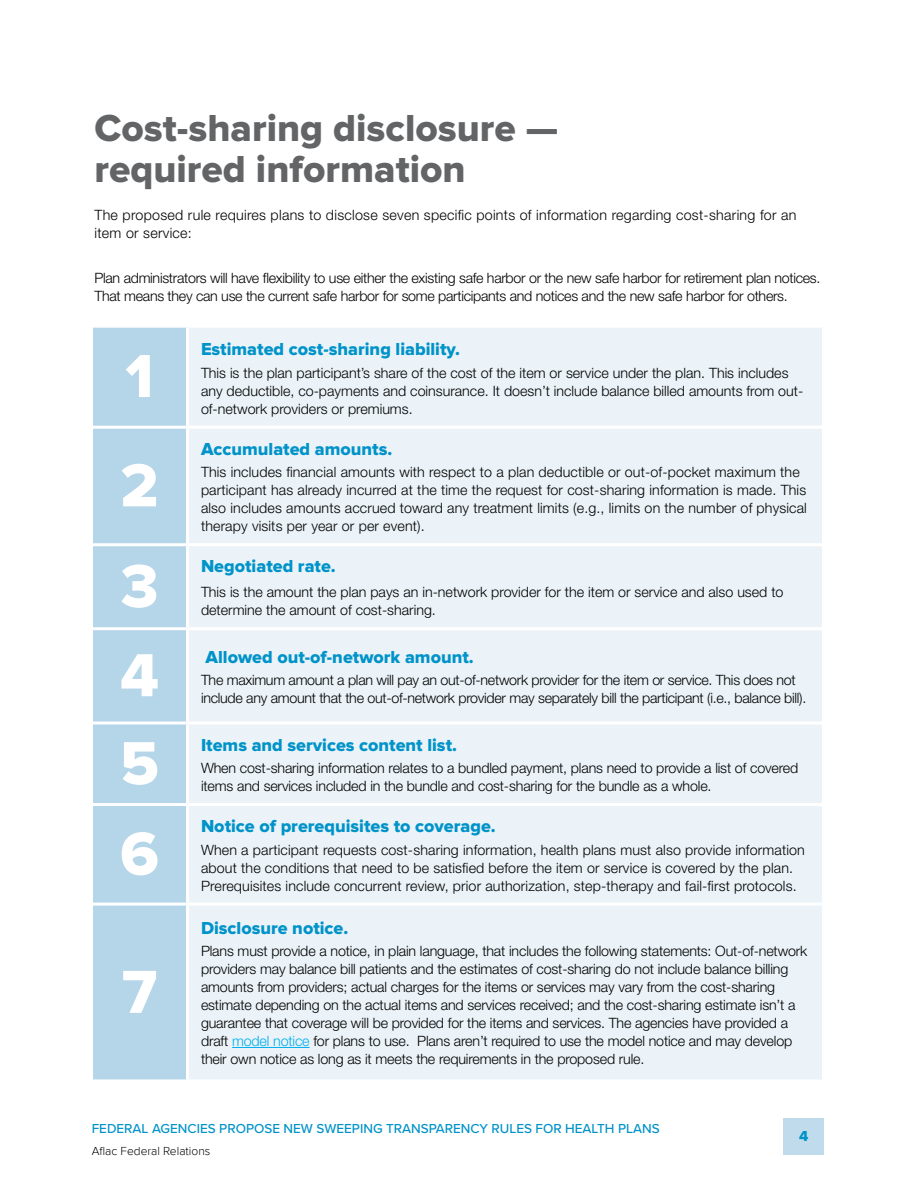
<style>
.page{position:relative;width:918px;height:1188px;background:#fff}
.page>*{position:absolute;margin:0;border:0;box-sizing:border-box;transform-origin:0 0}
.t1{font:800 63px "Proxima Nova";color:#fff}
.t2{font:800 39px/40.5px "Proxima Nova";color:#636466}
.t3{font:800 18px "Proxima Nova";color:#0093c9}
.t4{font:800 15px "Proxima Nova";color:#0093c9}
.t5{font:300 14.25px/18px "Helvetica Neue LT Std";letter-spacing:-.01em;color:#000}
.t6{font:300 14.25px/18px "Helvetica Neue LT Std";letter-spacing:.01em;color:#000}
.t7{font:300 14.25px/18px "Helvetica Neue LT Std";letter-spacing:.02em;color:#000}
.t8{font:500 13.5px "Proxima Nova";color:#0093c9}
.t9{font:300 12px "Proxima Nova";color:#000}
.s1{color:#00aeef}
</style>
<div class="page">
<div style="left:783px;top:1118px;width:41px;height:37px;background:#c0dbeb"></div>
<div style="left:93px;top:328px;width:93px;height:751px;background:#b5d5e8"></div>
<div style="left:189px;top:328px;width:633px;height:751px;background:#ebf3f8"></div>
<hr style="left:93px;top:426px;width:95px;height:3px;background:#fff">
<hr style="left:188px;top:426px;width:634px;height:3px;background:#fff">
<hr style="left:93px;top:543px;width:95px;height:3px;background:#fff">
<hr style="left:188px;top:543px;width:634px;height:3px;background:#fff">
<hr style="left:93px;top:627px;width:95px;height:3px;background:#fff">
<hr style="left:188px;top:627px;width:634px;height:3px;background:#fff">
<hr style="left:93px;top:721px;width:95px;height:3px;background:#fff">
<hr style="left:188px;top:721px;width:634px;height:3px;background:#fff">
<hr style="left:93px;top:803px;width:95px;height:3px;background:#fff">
<hr style="left:188px;top:803px;width:634px;height:3px;background:#fff">
<hr style="left:93px;top:903px;width:95px;height:3px;background:#fff">
<hr style="left:188px;top:903px;width:634px;height:3px;background:#fff">
<hr style="left:232px;top:1047px;width:78px;height:1px;background:#00aeef">
<h2 class="t2" style="left:94px;top:110px;width:465px">Cost-sharing disclosure — required information</h2>
<p class="t7" style="left:94px;top:206px;width:704px">The proposed rule requires plans to disclose seven specific points of information regarding cost-sharing for an item or service:</p>
<p class="t5" style="left:94px;top:269px;width:728px">Plan administrators will have flexibility to use either the existing safe harbor or the new safe harbor for retirement plan notices.<br>That means they can use the current safe harbor for some participants and notices and the new safe harbor for others.</p>
<h1 class="t1" style="left:125px;top:347px;width:30px">1</h1>
<h1 class="t1" style="left:120px;top:457px;width:40px">2</h1>
<p class="t3" style="left:201px;top:341px;width:260px">Estimated cost-sharing liability.</p>
<p class="t5" style="left:201px;top:363px;width:604px">This is the plan participant’s share of the cost of the item or service under the plan. This includes any deductible, co-payments and coinsurance. It doesn’t include balance billed amounts from out&shy;of-network providers or premiums.</p>
<p class="t3" style="left:201px;top:441px;width:193px">Accumulated amounts.</p>
<p class="t6" style="left:201px;top:463px;width:607px">This includes financial amounts with respect to a plan deductible or out-of-pocket maximum the participant has already incurred at the time the request for cost-sharing information is made. This also includes amounts accrued toward any treatment limits (e.g., limits on the number of physical therapy visits per year or per event).</p>
<h1 class="t1" style="left:121px;top:557px;width:39px">3</h1>
<p class="t3" style="left:201px;top:558px;width:136px">Negotiated rate.</p>
<p class="t5" style="left:201px;top:583px;width:584px">This is the amount the plan pays an in-network provider for the item or service and also used to determine the amount of cost-sharing.</p>
<h1 class="t1" style="left:120px;top:646px;width:40px">4</h1>
<p class="t3" style="left:206px;top:649px;width:270px">Allowed out-of-network amount.</p>
<p class="t5" style="left:201px;top:671px;width:607px">The maximum amount a plan will pay an out-of-network provider for the item or service. This does not include any amount that the out-of-network provider may separately bill the participant (i.e., balance bill).</p>
<h1 class="t1" style="left:120px;top:734px;width:40px">5</h1>
<p class="t3" style="left:201px;top:736px;width:258px">Items and services content list.</p>
<p class="t5" style="left:201px;top:759px;width:599px">When cost-sharing information relates to a bundled payment, plans need to provide a list of covered items and services included in the bundle and cost-sharing for the bundle as a whole.</p>
<h1 class="t1" style="left:120px;top:825px;width:40px">6</h1>
<h1 class="t1" style="left:122px;top:963px;width:37px">7</h1>
<p class="t3" style="left:201px;top:818px;width:296px">Notice of prerequisites to coverage.</p>
<p class="t6" style="left:201px;top:840px;width:605px">When a participant requests cost-sharing information, health plans must also provide information about the conditions that need to be satisfied before the item or service is covered by the plan.<br>Prerequisites include concurrent review, prior authorization, step-therapy and fail-first protocols.</p>
<p class="t3" style="left:201px;top:919px;width:149px">Disclosure notice.</p>
<p class="t5" style="left:201px;top:942px;width:608px">Plans must provide a notice, in plain language, that includes the following statements: Out-of-network providers may balance bill patients and the estimates of cost-sharing do not include balance billing amounts from providers; actual charges for the items or services may vary from the cost-sharing estimate depending on the actual items and services received; and the cost-sharing estimate isn’t a guarantee that coverage will be provided for the items and services. The agencies have provided a draft <span class="s1">model notice</span> for plans to use. Plans aren’t required to use the model notice and may develop their own notice as long as it meets the requirements in the proposed rule.</p>
<p class="t8" style="left:92px;top:1118px;width:569px">FEDERAL AGENCIES PROPOSE NEW SWEEPING TRANSPARENCY RULES FOR HEALTH PLANS</p>
<p class="t9" style="left:92px;top:1144px;width:120px">Aflac Federal Relations</p>
<p class="t4" style="left:799px;top:1129px;width:11px">4</p>
</div>
